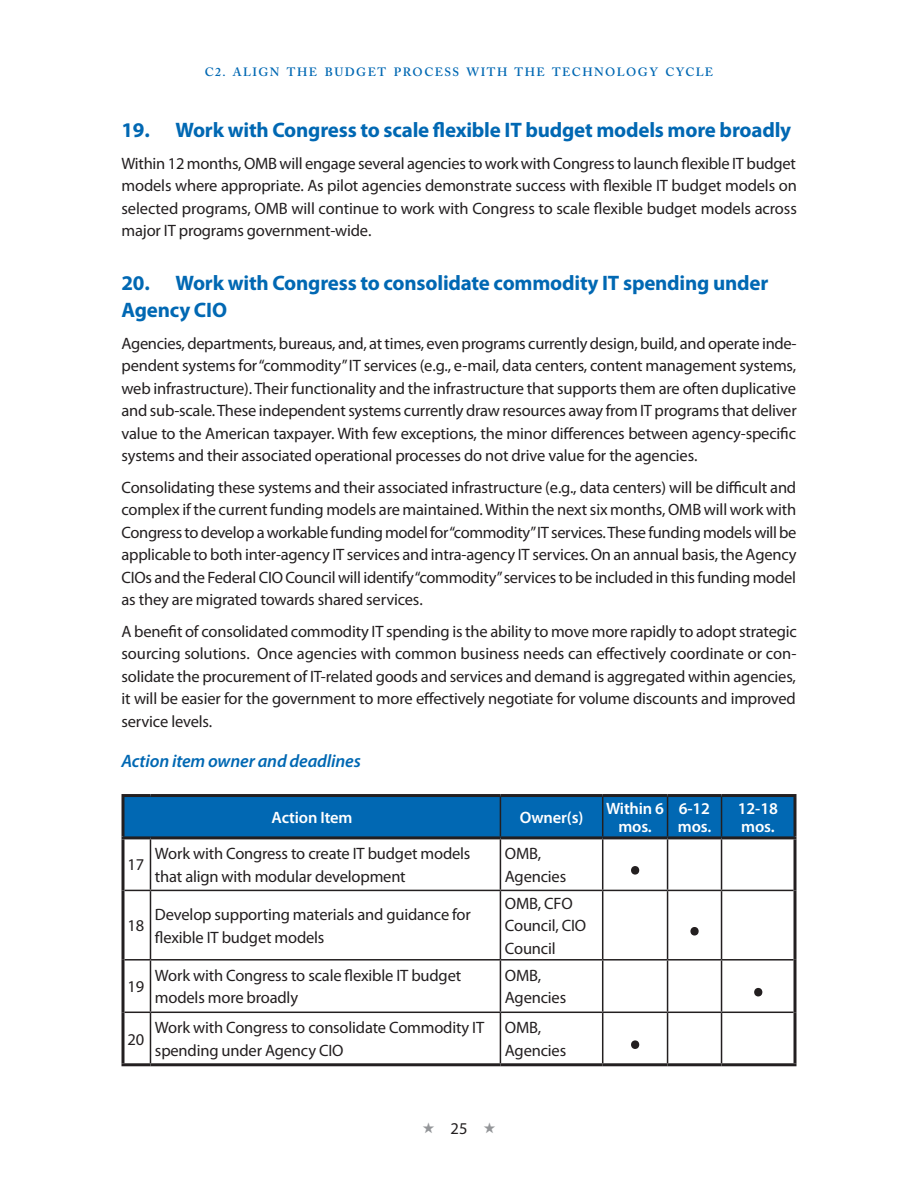
<style>
.page{position:relative;width:918px;height:1188px;background:#fff}
.page>*{position:absolute;margin:0;border:0;box-sizing:border-box;transform-origin:0 0}
.Text{font:600 54px "Myriad Pro";color:#231f20}
.Head_Level_2{font:700 21px/27px "Myriad Pro";letter-spacing:-.01em;color:#0168b3}
.Head_Level_3{font:italic 600 18px "Myriad Pro";letter-spacing:-.01em;color:#0168b3}
.Text-2{font:16.5px/22.5px "Myriad Pro";letter-spacing:-.01em;color:#231f20}
.Text-3{font:600 16.5px/18px "Myriad Pro";letter-spacing:-.01em;color:#fff}
.t1{font:600 12px "Adobe Caslon Pro";letter-spacing:.125em;color:#0168b3}
.s1{color:#939598}
</style>
<div class="page">
<div style="left:124px;top:797px;width:670px;height:39px;background:#0168b3"></div>
<hr style="left:122px;top:794px;width:28px;height:3px;background:#231f20">
<hr style="left:122px;top:797px;width:2px;height:39px;background:#231f20">
<hr style="left:150px;top:794px;width:350px;height:3px;background:#231f20">
<hr style="left:500px;top:794px;width:103px;height:3px;background:#231f20">
<hr style="left:603px;top:794px;width:65px;height:3px;background:#231f20">
<hr style="left:668px;top:794px;width:54px;height:3px;background:#231f20">
<hr style="left:722px;top:794px;width:74px;height:3px;background:#231f20">
<hr style="left:794px;top:797px;width:2px;height:39px;background:#231f20">
<hr style="left:122px;top:836px;width:28px;height:3px;background:#231f20">
<hr style="left:150px;top:836px;width:350px;height:3px;background:#231f20">
<hr style="left:500px;top:836px;width:103px;height:3px;background:#231f20">
<hr style="left:603px;top:836px;width:65px;height:3px;background:#231f20">
<hr style="left:668px;top:836px;width:54px;height:3px;background:#231f20">
<hr style="left:722px;top:836px;width:74px;height:3px;background:#231f20">
<hr style="left:500px;top:797px;width:1px;height:39px;background:#231f20">
<hr style="left:602px;top:797px;width:1px;height:39px;background:#231f20">
<hr style="left:667px;top:797px;width:1px;height:39px;background:#231f20">
<hr style="left:721px;top:797px;width:1px;height:39px;background:#231f20">
<hr style="left:122px;top:839px;width:2px;height:51px;background:#231f20">
<hr style="left:794px;top:839px;width:2px;height:51px;background:#231f20">
<hr style="left:122px;top:890px;width:2px;height:70px;background:#231f20">
<hr style="left:794px;top:890px;width:2px;height:70px;background:#231f20">
<hr style="left:122px;top:960px;width:2px;height:52px;background:#231f20">
<hr style="left:794px;top:960px;width:2px;height:52px;background:#231f20">
<hr style="left:122px;top:1012px;width:2px;height:51px;background:#231f20">
<hr style="left:794px;top:1012px;width:2px;height:51px;background:#231f20">
<hr style="left:122px;top:1063px;width:28px;height:3px;background:#231f20">
<hr style="left:150px;top:1063px;width:350px;height:3px;background:#231f20">
<hr style="left:500px;top:1063px;width:103px;height:3px;background:#231f20">
<hr style="left:603px;top:1063px;width:65px;height:3px;background:#231f20">
<hr style="left:668px;top:1063px;width:54px;height:3px;background:#231f20">
<hr style="left:722px;top:1063px;width:74px;height:3px;background:#231f20">
<hr style="left:150px;top:839px;width:1px;height:51px;background:#231f20">
<hr style="left:500px;top:839px;width:1px;height:51px;background:#231f20">
<hr style="left:602px;top:839px;width:1px;height:51px;background:#231f20">
<hr style="left:667px;top:839px;width:1px;height:51px;background:#231f20">
<hr style="left:721px;top:839px;width:1px;height:51px;background:#231f20">
<svg style="left:124px;top:890px;width:26px;height:1px"></svg>
<hr style="left:150px;top:890px;width:350px;height:1px;background:#231f20">
<hr style="left:150px;top:891px;width:1px;height:68px;background:#231f20">
<hr style="left:500px;top:890px;width:103px;height:1px;background:#231f20">
<hr style="left:500px;top:891px;width:1px;height:68px;background:#231f20">
<hr style="left:603px;top:890px;width:65px;height:1px;background:#231f20">
<hr style="left:602px;top:891px;width:1px;height:68px;background:#231f20">
<hr style="left:668px;top:890px;width:54px;height:1px;background:#231f20">
<hr style="left:667px;top:891px;width:1px;height:68px;background:#231f20">
<hr style="left:722px;top:890px;width:71px;height:1px;background:#231f20">
<hr style="left:721px;top:891px;width:1px;height:68px;background:#231f20">
<hr style="left:124px;top:959px;width:26px;height:2px;background:#231f20">
<hr style="left:150px;top:959px;width:350px;height:2px;background:#231f20">
<hr style="left:150px;top:961px;width:1px;height:51px;background:#231f20">
<hr style="left:500px;top:959px;width:103px;height:2px;background:#231f20">
<hr style="left:500px;top:961px;width:1px;height:51px;background:#231f20">
<hr style="left:603px;top:959px;width:65px;height:2px;background:#231f20">
<hr style="left:602px;top:961px;width:1px;height:51px;background:#231f20">
<hr style="left:668px;top:959px;width:54px;height:2px;background:#231f20">
<hr style="left:667px;top:961px;width:1px;height:51px;background:#231f20">
<hr style="left:722px;top:959px;width:71px;height:2px;background:#231f20">
<hr style="left:721px;top:961px;width:1px;height:51px;background:#231f20">
<svg style="left:124px;top:1012px;width:26px;height:1px"></svg>
<hr style="left:150px;top:1012px;width:350px;height:1px;background:#231f20">
<hr style="left:150px;top:1013px;width:1px;height:50px;background:#231f20">
<hr style="left:500px;top:1012px;width:103px;height:1px;background:#231f20">
<hr style="left:500px;top:1013px;width:1px;height:50px;background:#231f20">
<hr style="left:603px;top:1012px;width:65px;height:1px;background:#231f20">
<hr style="left:602px;top:1013px;width:1px;height:50px;background:#231f20">
<hr style="left:668px;top:1012px;width:54px;height:1px;background:#231f20">
<hr style="left:667px;top:1013px;width:1px;height:50px;background:#231f20">
<hr style="left:722px;top:1012px;width:71px;height:1px;background:#231f20">
<hr style="left:721px;top:1013px;width:1px;height:50px;background:#231f20">
<p class="t1" style="left:205px;top:65px;width:248px">C2. ALIGN THE BU DGET PROCESS</p>
<p class="t1" style="left:467px;top:65px;width:248px">W ITH THE TECHNOLOGY CYCLE</p>
<p class="Head_Level_2" style="left:122px;top:117px;width:671px">19. Work with Congress to scale flexible IT budget models more broadly</p>
<p class="Text-2" style="left:122px;top:152px;width:677px;text-align:justify">Within 12 months, OMB will engage several agencies to work with Congress to launch flexible IT budget models where appropriate. As pilot agencies demonstrate success with flexible IT budget models on selected programs, OMB will continue to work with Congress to scale flexible budget models across major IT programs government-wide.</p>
<p class="Head_Level_2" style="left:122px;top:270px;width:648px">20. Work with Congress to consolidate commodity IT spending under<br>Agency CIO</p>
<p class="Text-2" style="left:122px;top:332px;width:677px;text-align:justify">Agencies, departments, bureaus, and, at times, even programs currently design, build, and operate inde&shy;pendent systems for “commodity” IT services (e.g., e-mail, data centers, content management systems, web infrastructure). Their functionality and the infrastructure that supports them are often duplicative and sub-scale. These independent systems currently draw resources away from IT programs that deliver value to the American taxpayer. With few exceptions, the minor differences between agency-specific systems and their associated operational processes do not drive value for the agencies.</p>
<p class="Text-2" style="left:122px;top:476px;width:677px;text-align:justify">Consolidating these systems and their associated infrastructure (e.g., data centers) will be difficult and complex if the current funding models are maintained. Within the next six months, OMB will work with Congress to develop a workable funding model for “commodity” IT services. These funding models will be applicable to both inter-agency IT services and intra-agency IT services. On an annual basis, the Agency CIOs and the Federal CIO Council will identify “commodity” services to be included in this funding model as they are migrated towards shared services.</p>
<p class="Text-2" style="left:122px;top:620px;width:677px;text-align:justify">A benefit of consolidated commodity IT spending is the ability to move more rapidly to adopt strategic sourcing solutions. Once agencies with common business needs can effectively coordinate or con&shy;solidate the procurement of IT-related goods and services and demand is aggregated within agencies, it will be easier for the government to more effectively negotiate for volume discounts and improved service levels.</p>
<p class="Head_Level_3" style="left:122px;top:750px;width:241px">Action item owner and deadlines</p>
<p class="Text-2" style="left:128px;top:854px;width:18px">17</p>
<p class="Text-2" style="left:128px;top:915px;width:18px">18</p>
<p class="Text-2" style="left:128px;top:976px;width:18px">19</p>
<p class="Text-2" style="left:128px;top:1028px;width:18px">20</p>
<p class="Text-3" style="left:272px;top:808px;width:83px">Action Item</p>
<p class="Text-3" style="left:520px;top:808px;width:65px">Owner(s)</p>
<p class="Text-3" style="left:606px;top:799px;width:60px;text-align:center">Within 6 mos.</p>
<p class="Text-3" style="left:678px;top:799px;width:35px">6-12 mos.</p>
<p class="Text-3" style="left:738px;top:799px;width:41px">12-18 mos.</p>
<p class="Text-2" style="left:155px;top:843px;width:317px">Work with Congress to create IT budget models that align with modular development</p>
<p class="Text-2" style="left:505px;top:843px;width:63px">OMB,<br>Agencies</p>
<p class="Text-2" style="left:155px;top:904px;width:317px">Develop supporting materials and guidance for flexible IT budget models</p>
<p class="Text-2" style="left:505px;top:892px;width:83px">OMB, CFO<br>Council, CIO<br>Council</p>
<p class="Text-2" style="left:155px;top:965px;width:308px">Work with Congress to scale flexible IT budget models more broadly</p>
<p class="Text-2" style="left:505px;top:965px;width:63px">OMB,<br>Agencies</p>
<p class="Text-2" style="left:155px;top:1017px;width:331px">Work with Congress to consolidate Commodity IT spending under Agency CIO</p>
<p class="Text-2" style="left:505px;top:1017px;width:63px">OMB,<br>Agencies</p>
<p class="Text" style="left:629px;top:832px;width:14px">·</p>
<p class="Text" style="left:629px;top:1006px;width:14px">·</p>
<p class="Text" style="left:688px;top:893px;width:14px">·</p>
<p class="Text" style="left:752px;top:954px;width:14px">·</p>
<p class="Text-2" style="left:422px;top:1117px;width:75px"><span class="s1">★</span>25<span class="s1">★</span></p>
</div>
